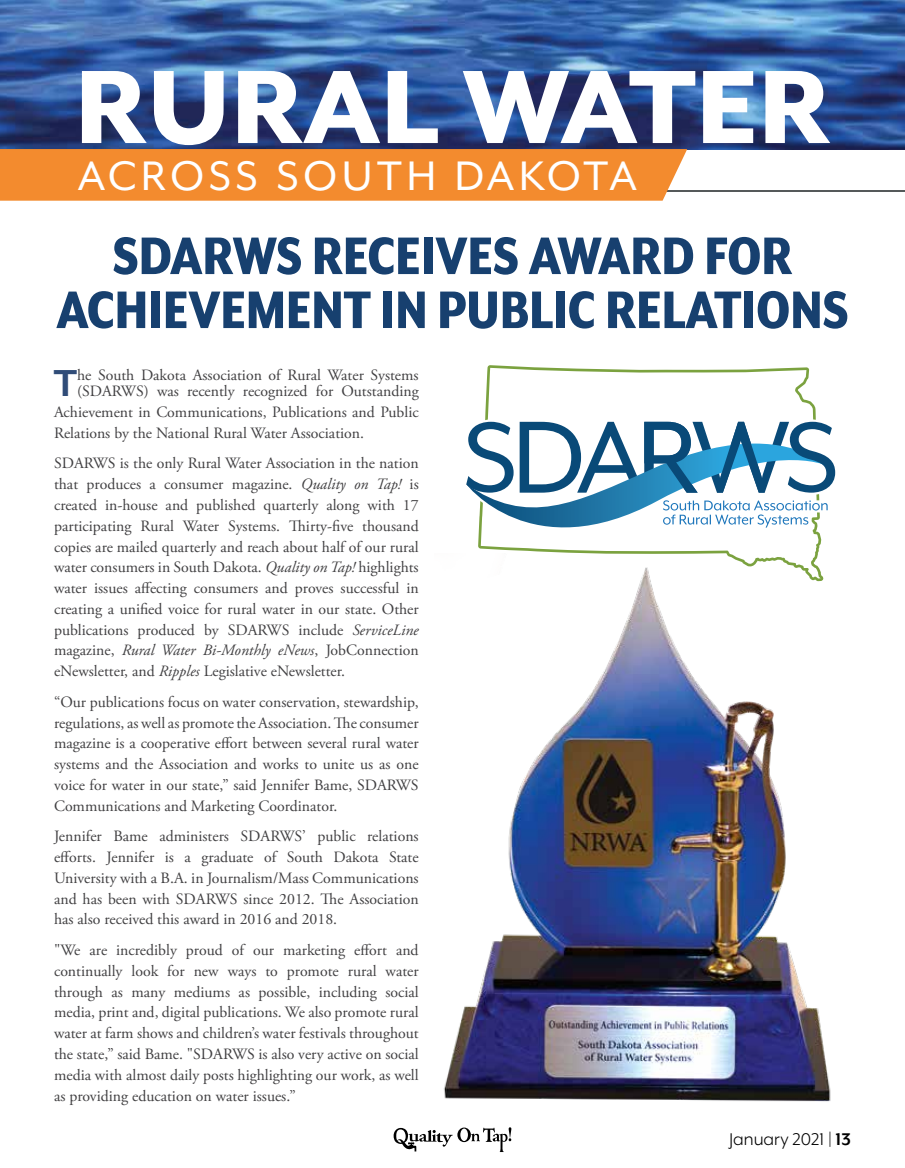
<style>
.page{position:relative;width:905px;height:1168px;background:#fff}
.page>*{position:absolute;margin:0;border:0;box-sizing:border-box;transform-origin:0 0}
.t1{font:800 120px "Mr Eaves XL Mod OT";color:#fff}
.t2{font:800 60.75px/54px "Mr Eaves XL Mod Nar OT";color:#17406f;text-align:center}
.t3{font:47.55px "Mr Eaves XL Mod OT";letter-spacing:.1em;color:#fff}
.t4{font:700 43.2px "Mr Eaves XL Mod OT";color:#304c78}
.t5{font:19.5px "Mr Eaves XL Mod OT";color:#000}
.t6{font:15.75px/20.7px "Adobe Garamond Pro";color:#414042;text-align:justify}
.s1{font-style:italic}
.s2{font-weight:700}
</style>
<div class="page">
<svg style="left:393px;top:1127px;width:118px;height:25px"></svg>
<hr style="left:662px;top:190px;width:242px;height:2px;background:#55595a">
<img style="left:0;top:0;width:904px;height:149px">
<div style="left:0;top:149px;width:687px;height:52px;background:#f38b2e"></div>
<img style="left:444px;top:581px;width:387px;height:521px">
<svg style="left:466px;top:365px;width:369px;height:216px"></svg>
<h1 class="t1" style="left:75px;top:47px;width:757px">RURAL WATER</h1>
<h3 class="t3" style="left:78px;top:152px;width:560px">ACROSS SOUTH DAKOTA</h3>
<h2 class="t2" style="left:56px;top:229px;width:793px">SDARWS RECEIVES AWARD FOR<br>ACHIEVEMENT IN PUBLIC RELATIONS</h2>
<h3 class="t4" style="left:54px;top:362px;width:25px">T</h3>
<p class="t6" style="left:77px;top:367px;width:343px;line-height:16.5px">he South Dakota Association of Rural Water Systems (SDARWS) was recently recognized for Outstanding</p>
<p class="t6" style="left:54px;top:402px;width:366px">Achievement in Communications, Publications and Public<br>Relations by the National Rural Water Association.</p>
<p class="t6" style="left:54px;top:454px;width:366px">SDARWS is the only Rural Water Association in the nation that produces a consumer magazine. <span class="s1">Quality on Tap!</span> is created in-house and published quarterly along with 17 participating Rural Water Systems. Thirty-five thousand copies are mailed quarterly and reach about half of our rural water consumers in South Dakota. <span class="s1">Quality on Tap!</span> highlights water issues affecting consumers and proves successful in creating a unified voice for rural water in our state. Other publications produced by SDARWS include <span class="s1">ServiceLine </span>magazine, <span class="s1">Rural Water Bi-Monthly eNews</span>, JobConnection eNewsletter, and <span class="s1">Ripples</span> Legislative eNewsletter.</p>
<p class="t6" style="left:54px;top:692px;width:366px">“Our publications focus on water conservation, stewardship, regulations, as well as promote the Association. The consumer magazine is a cooperative effort between several rural water systems and the Association and works to unite us as one voice for water in our state,” said Jennifer Bame, SDARWS Communications and Marketing Coordinator.</p>
<p class="t6" style="left:54px;top:827px;width:366px">Jennifer Bame administers SDARWS’ public relations efforts. Jennifer is a graduate of South Dakota State University with a B.A. in Journalism/Mass Communications and has been with SDARWS since 2012. The Association has also received this award in 2016 and 2018.</p>
<p class="t6" style="left:54px;top:940px;width:366px">"We are incredibly proud of our marketing effort and continually look for new ways to promote rural water through as many mediums as possible, including social media, print and, digital publications. We also promote rural water at farm shows and children’s water festivals throughout the state,” said Bame. "SDARWS is also very active on social media with almost daily posts highlighting our work, as well as providing education on water issues.”</p>
<p class="t5" style="left:729px;top:1129px;width:123px">January 2021 | <span class="s2">13</span></p>
</div>
